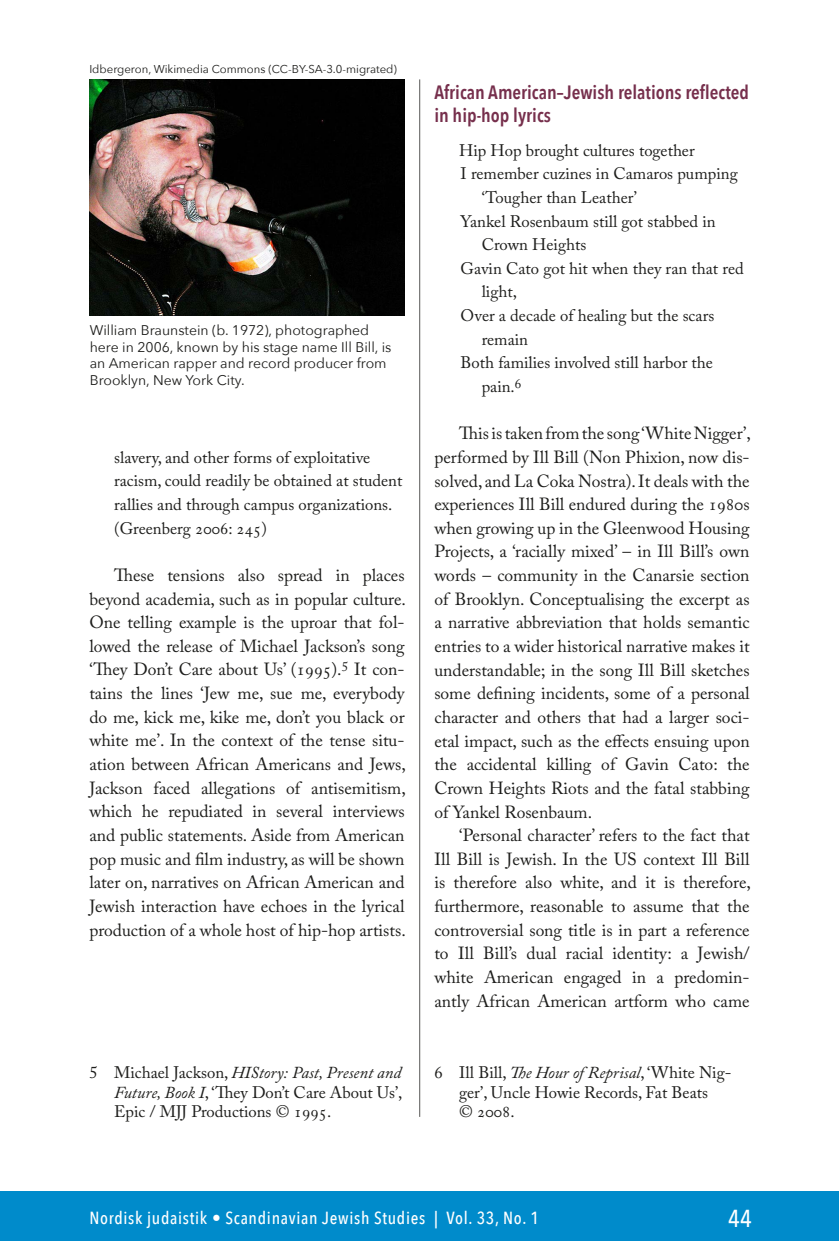
<style>
.page{position:relative;width:839px;height:1241px;background:#fff}
.page>*{position:absolute;margin:0;border:0;box-sizing:border-box;transform-origin:0 0}
.t1{font:500 24.5px "Avenir Next Condensed";color:#fff}
.Artikkelin_väliotsik{font:600 19.25px/23.6px "Avenir Next Condensed";color:#762f4c}
.Leipis{font:17.5px/23.6px "Adobe Caslon Pro";color:#1d1d1b;text-align:justify}
.t2{font:500 17.5px "Avenir Next Condensed";letter-spacing:.04em;color:#fff}
.Lainaus{font:16.62px/23.6px "Adobe Caslon Pro";color:#1d1d1b}
.Viitteet{font:16.62px/19.2px "Adobe Caslon Pro";color:#1d1d1b;text-align:justify}
.Kuvateksti{font:14px/16.6px "Avenir Next";color:#1d1d1b}
.Kuvateksti-2{font:11.38px "Avenir Next";color:#1d1d1b}
.s1{font-style:italic}
</style>
<div class="page">
<div style="left:0;top:1191px;width:838px;height:49px;background:#008bcb"></div>
<hr style="left:419px;top:79px;width:1px;height:1037px;background:#575756">
<img style="left:89px;top:79px;width:315px;height:236px">
<p class="Kuvateksti-2" style="left:89px;top:60px;width:309px">Idbergeron, Wikimedia Commons (CC-BY-SA-3.0-migrated)</p>
<p class="Kuvateksti" style="left:90px;top:321px;width:303px">William Braunstein (b. 1972), photographed here in 2006, known by his stage name Ill Bill, is an American rapper and record producer from Brooklyn, New York City.</p>
<p class="Lainaus" style="left:114px;top:445px;width:290px">slavery, and other forms of exploitative racism, could readily be obtained at student rallies and through campus organizations. (Greenberg 2006: 245)</p>
<p class="Leipis" style="left:89px;top:563px;width:318px;text-indent:25px">These tensions also spread in places beyond academia, such as in popular culture.<br>One telling example is the uproar that fol&shy;lowed the release of Michael Jackson’s song ‘They Don’t Care about Us’ (1995).<sup>5</sup> It con&shy;tains the lines ‘Jew me, sue me, everybody do me, kick me, kike me, don’t you black or white me’. In the context of the tense situ&shy;ation between African Americans and Jews, Jackson faced allegations of antisemitism, which he repudiated in several interviews and public statements. Aside from American pop music and film industry, as will be shown later on, narratives on African American and Jewish interaction have echoes in the lyrical production of a whole host of hip-hop artists.</p>
<p class="Viitteet" style="left:114px;top:1062px;width:290px;text-indent:-25px">5 Michael Jackson, <span class="s1">HIStory: Past, Present and Future, Book I</span>, ‘They Don’t Care About Us’, Epic / MJJ Productions © 1995.</p>
<h2 class="Artikkelin_väliotsik" style="left:434px;top:80px;width:316px">African American–Jewish relations reflected in hip-hop lyrics</h2>
<p class="Lainaus" style="left:459px;top:138px;width:237px">Hip Hop brought cultures together</p>
<p class="Lainaus" style="left:481px;top:162px;width:257px;text-indent:-21px">I remember cuzines in Camaros pumping ‘Tougher than Leather’</p>
<p class="Lainaus" style="left:481px;top:209px;width:235px;text-indent:-21px">Yankel Rosenbaum still got stabbed in<br>Crown Heights</p>
<p class="Lainaus" style="left:481px;top:256px;width:263px;text-indent:-21px">Gavin Cato got hit when they ran that red light,</p>
<p class="Lainaus" style="left:481px;top:303px;width:234px;text-indent:-21px">Over a decade of healing but the scars remain</p>
<p class="Lainaus" style="left:481px;top:351px;width:233px;text-indent:-21px">Both families involved still harbor the pain.<sup>6</sup></p>
<p class="Leipis" style="left:434px;top:421px;width:318px;text-indent:25px">This is taken from the song ‘White Nigger’, performed by Ill Bill (Non Phixion, now dis&shy;solved, and La Coka Nostra). It deals with the experiences Ill Bill endured during the 1980s when growing up in the Gleenwood Housing Projects, a ‘racially mixed’ – in Ill Bill’s own words – community in the Canarsie section of Brooklyn. Conceptualising the excerpt as a narrative abbreviation that holds semantic entries to a wider historical narrative makes it understandable; in the song Ill Bill sketches some defining incidents, some of a personal character and others that had a larger soci&shy;etal impact, such as the effects ensuing upon the accidental killing of Gavin Cato: the Crown Heights Riots and the fatal stabbing of Yankel Rosenbaum.</p>
<p class="Leipis" style="left:434px;top:823px;width:318px;text-align:left;text-indent:25px">‘Personal character’ refers to the fact that Ill Bill is Jewish. In the US context Ill Bill is therefore also white, and it is therefore, furthermore, reasonable to assume that the controversial song title is in part a reference to Ill Bill’s dual racial identity: a Jewish/ white American engaged in a predomin&shy;antly African American artform who came</p>
<p class="Viitteet" style="left:459px;top:1062px;width:274px;text-align:left;text-indent:-25px">6 Ill Bill, <span class="s1">The Hour of Reprisal</span>, ‘White Nig&shy;ger’, Uncle Howie Records, Fat Beats<br>© 2008.</p>
<p class="t2" style="left:89px;top:1207px;width:451px">Nordisk judaistik • Scandinavian Jewish Studies | Vol. 33, No. 1</p>
<h1 class="t1" style="left:728px;top:1203px;width:25px">44</h1>
</div>
